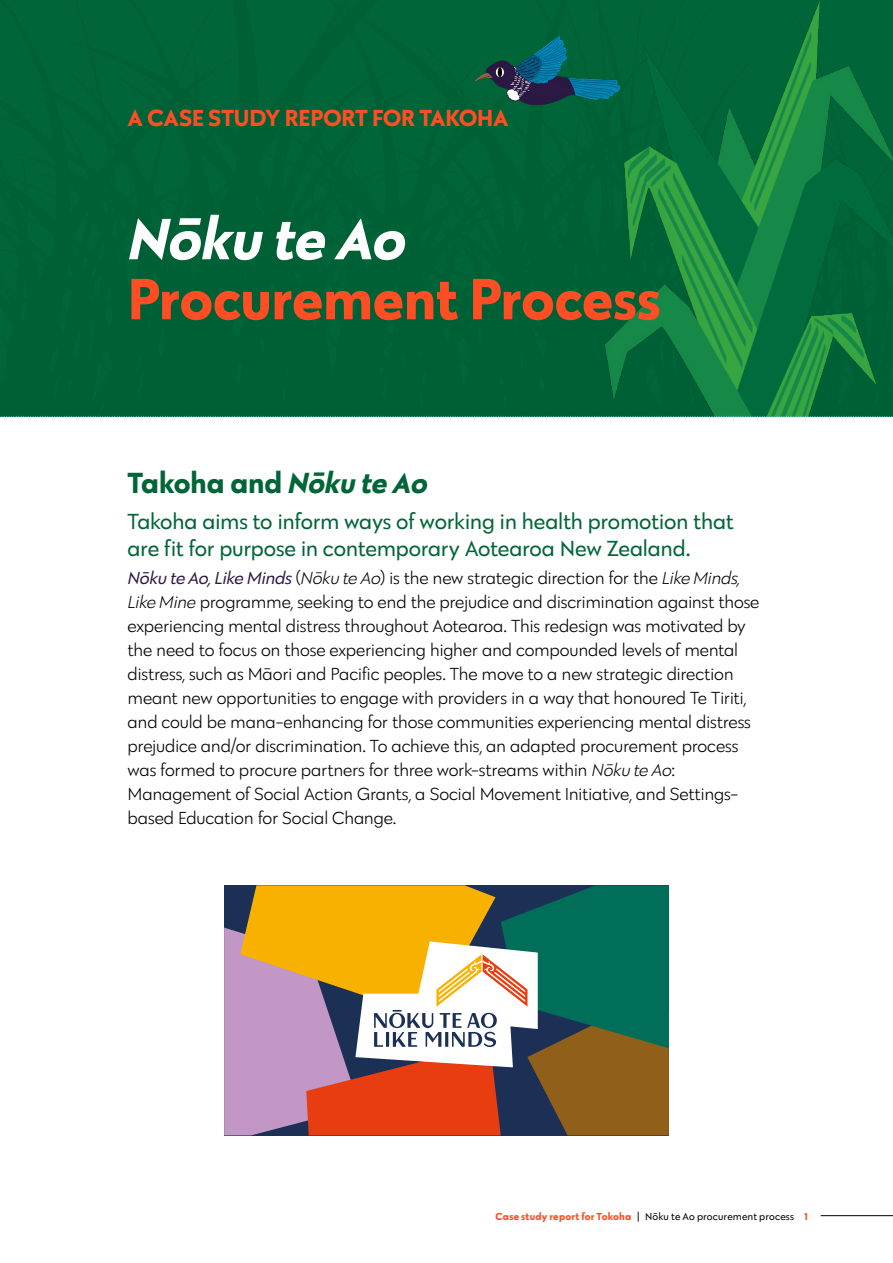
<style>
.page{position:relative;width:893px;height:1263px;background:#fff}
.page>*{position:absolute;margin:0;border:0;box-sizing:border-box;transform-origin:0 0}
.t1{font:700 60px "Galatea";letter-spacing:-.01em;color:#ff4e24}
.t2{font:italic 700 60px "Galatea";letter-spacing:-.01em;color:#fff}
.t3{font:700 30px "Galatea";letter-spacing:-.005em;color:#006538}
.t4{font:700 24px "Galatea";letter-spacing:-.005em;color:#ff4e24}
.t5{font:22.5px/27px "Galatea";letter-spacing:-.015em;color:#006538}
.t6{font:300 18px/24px "Galatea";letter-spacing:-.015em;color:#000}
.t7{font:10.5px "Galatea";letter-spacing:.015em;color:#000}
.s1{font-style:italic}
.s2{font-weight:400;font-style:italic;color:#2b1944}
.s3{font-weight:700;color:#ff4e24}
</style>
<div class="page">
<div style="left:0;top:0;width:604px;height:416px;background:#006035"></div>
<img style="left:604px;top:0;width:289px;height:416px">
<img style="left:474px;top:36px;width:146px;height:69px">
<svg style="left:0;top:416px;width:893px;height:1px"></svg>
<svg style="left:224px;top:885px;width:445px;height:250px;background:#9a835e"></svg>
<hr style="left:821px;top:1215px;width:72px;height:1px;background:#000">
<h3 class="t4" style="left:128px;top:102px;width:382px">A CASE STUDY REPORT FOR TAKOHA</h3>
<h1 class="t2" style="left:128px;top:199px;width:280px">Nōku te Ao</h1>
<h1 class="t1" style="left:128px;top:259px;width:535px">Procurement Process</h1>
<h2 class="t3" style="left:128px;top:463px;width:302px">Takoha and <span class="s1">Nōku te Ao</span></h2>
<p class="t5" style="left:128px;top:507px;width:608px">Takoha aims to inform ways of working in health promotion that are fit for purpose in contemporary Aotearoa New Zealand.</p>
<p class="t6" style="left:128px;top:565px;width:633px"><span class="s2">Nōku te Ao, Like Minds</span> (<span class="s1">Nōku te Ao</span>) is the new strategic direction for the <span class="s1">Like Minds, Like Mine</span> programme, seeking to end the prejudice and discrimination against those experiencing mental distress throughout Aotearoa. This redesign was motivated by the need to focus on those experiencing higher and compounded levels of mental distress, such as Māori and Pacific peoples. The move to a new strategic direction meant new opportunities to engage with providers in a way that honoured Te Tiriti, and could be mana-enhancing for those communities experiencing mental distress prejudice and/or discrimination. To achieve this, an adapted procurement process was formed to procure partners for three work-streams within <span class="s1">Nōku te Ao</span>:<br>Management of Social Action Grants, a Social Movement Initiative, and Settings&shy;based Education for Social Change.</p>
<p class="t7" style="left:496px;top:1209px;width:314px"><span class="s3">Case study report for Tokoha</span> | Nōku te Ao procurement process <span class="s3">1</span></p>
</div>
